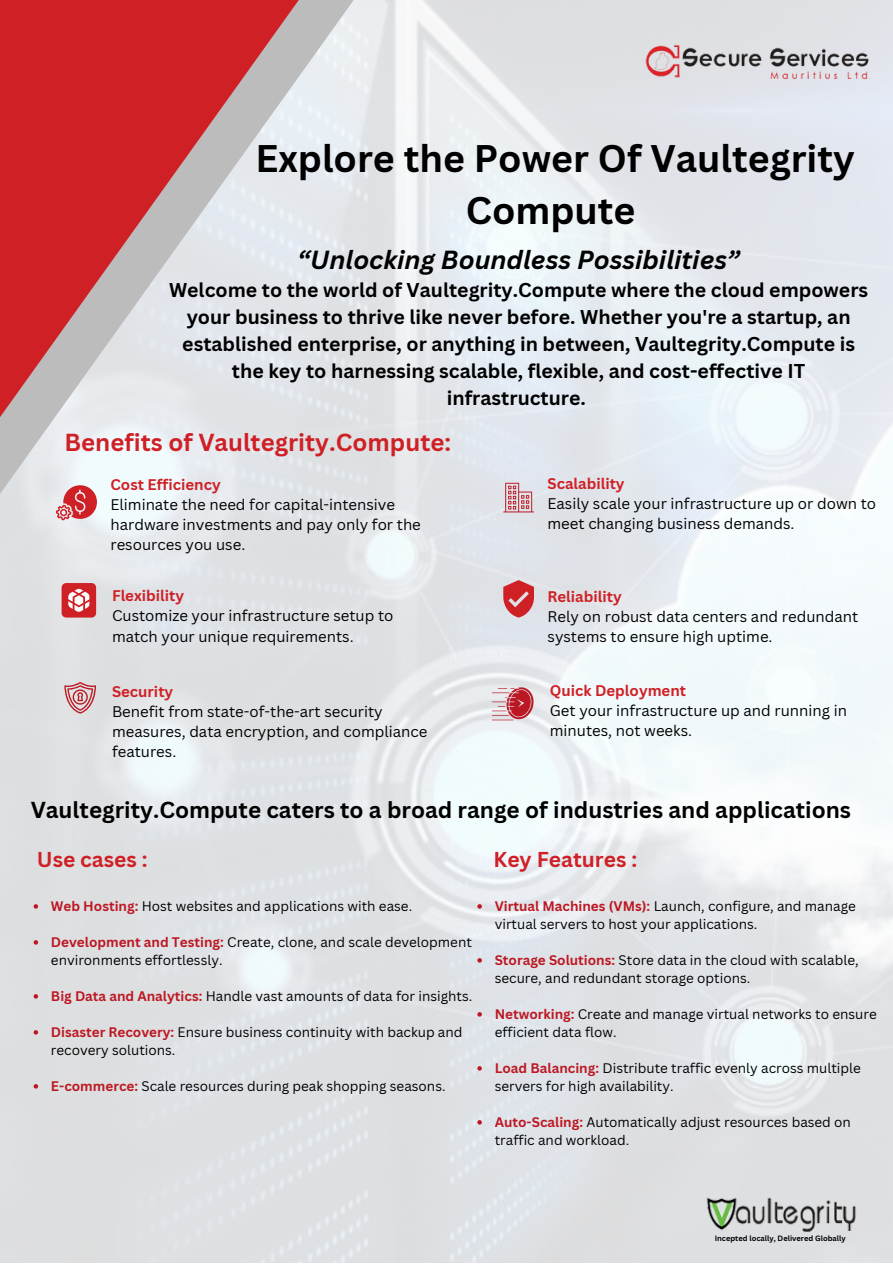
<style>
.page{position:relative;width:893px;height:1264px;background:#fff}
.page>*{position:absolute;margin:0;border:0;box-sizing:border-box;transform-origin:0 0}
.t1{font:700 37.5px/51.8px "Canva Sans";color:#000;text-align:center}
.t2{font:italic 700 25.5px "Canva Sans";color:#000}
.t3{font:700 24px "Canva Sans";color:#cf2026}
.t4{font:700 22.5px "Canva Sans";color:#000}
.t5{font:700 21px "Canva Sans";color:#cf2026}
.t6{font:700 19.5px/27px "Canva Sans";color:#000;text-align:center}
.t7{font:15px/20.2px "Canva Sans";color:#000}
.t8{font:700 15px "Canva Sans";color:#cf2026}
.t9{font:13.5px/18px "Canva Sans";color:#000}
.t10{font:700 7.5px "Canva Sans";color:#000}
.s1{font-weight:700;color:#bc1823}
</style>
<div class="page">
<img style="left:0;top:0;width:892px;height:1262px">
<svg style="left:334px;top:0;width:49px;height:559px;background:#e1e4e7"></svg>
<svg style="left:0;top:0;width:334px;height:571px;background:#d8a0a4"></svg>
<img style="left:636px;top:20px;width:256px;height:81px">
<svg style="left:56px;top:485px;width:41px;height:35px"></svg>
<svg style="left:503px;top:483px;width:30px;height:29px"></svg>
<div style="left:62px;top:583px;width:34px;height:34px;background:#cf2026;border-radius:5px"></div>
<svg style="left:68px;top:588px;width:21px;height:24px"></svg>
<svg style="left:503px;top:580px;width:30px;height:37px"></svg>
<svg style="left:64px;top:682px;width:32px;height:31px"></svg>
<svg style="left:492px;top:687px;width:42px;height:33px"></svg>
<svg style="left:34px;top:904px;width:4px;height:4px"></svg>
<svg style="left:34px;top:940px;width:4px;height:4px"></svg>
<svg style="left:34px;top:994px;width:4px;height:4px"></svg>
<svg style="left:34px;top:1030px;width:4px;height:4px"></svg>
<svg style="left:34px;top:1084px;width:4px;height:4px"></svg>
<svg style="left:477px;top:904px;width:5px;height:4px"></svg>
<svg style="left:477px;top:958px;width:5px;height:4px"></svg>
<svg style="left:477px;top:1012px;width:5px;height:4px"></svg>
<svg style="left:477px;top:1066px;width:5px;height:4px"></svg>
<svg style="left:477px;top:1120px;width:5px;height:4px"></svg>
<img style="left:695px;top:1190px;width:169px;height:44px">
<p class="t1" style="left:255px;top:131px;width:600px">Explore the Power Of Vaultegrity<br>Compute</p>
<p class="t2" style="left:297px;top:242px;width:444px">“Unlocking Boundless Possibilities”</p>
<p class="t6" style="left:169px;top:276px;width:700px">Welcome to the world of Vaultegrity.Compute where the cloud empowers your business to thrive like never before. Whether you're a startup, an established enterprise, or anything in between, Vaultegrity.Compute is the key to harnessing scalable, flexible, and cost-effective IT infrastructure.</p>
<p class="t3" style="left:64px;top:426px;width:388px">Benefits of Vaultegrity.Compute:</p>
<p class="t8" style="left:110px;top:473px;width:112px">Cost Efficiency</p>
<p class="t7" style="left:110px;top:494px;width:312px">Eliminate the need for capital-intensive hardware investments and pay only for the resources you use.</p>
<p class="t8" style="left:112px;top:585px;width:74px">Flexibility</p>
<p class="t7" style="left:112px;top:605px;width:283px">Customize your infrastructure setup to match your unique requirements.</p>
<p class="t8" style="left:112px;top:680px;width:63px">Security</p>
<p class="t7" style="left:112px;top:700px;width:317px">Benefit from state-of-the-art security measures, data encryption, and compliance features.</p>
<p class="t8" style="left:547px;top:473px;width:79px">Scalability</p>
<p class="t7" style="left:547px;top:493px;width:330px">Easily scale your infrastructure up or down to meet changing business demands.</p>
<p class="t8" style="left:547px;top:585px;width:76px">Reliability</p>
<p class="t7" style="left:547px;top:606px;width:312px">Rely on robust data centers and redundant systems to ensure high uptime.</p>
<p class="t8" style="left:549px;top:679px;width:138px">Quick Deployment</p>
<p class="t7" style="left:549px;top:700px;width:299px">Get your infrastructure up and running in minutes, not weeks.</p>
<p class="t4" style="left:31px;top:793px;width:821px">Vaultegrity.Compute caters to a broad range of industries and applications</p>
<p class="t5" style="left:37px;top:845px;width:112px">Use cases :</p>
<p class="t5" style="left:493px;top:844px;width:145px">Key Features :</p>
<p class="t9" style="left:494px;top:896px;width:362px"><span class="s1">Virtual Machines (VMs):</span> Launch, configure, and manage virtual servers to host your applications.</p>
<p class="t9" style="left:494px;top:950px;width:365px"><span class="s1">Storage Solutions:</span> Store data in the cloud with scalable, secure, and redundant storage options.</p>
<p class="t9" style="left:494px;top:1004px;width:383px"><span class="s1">Networking:</span> Create and manage virtual networks to ensure efficient data flow.</p>
<p class="t9" style="left:494px;top:1058px;width:368px"><span class="s1">Load Balancing:</span> Distribute traffic evenly across multiple servers for high availability.</p>
<p class="t9" style="left:494px;top:1112px;width:358px"><span class="s1">Auto-Scaling:</span> Automatically adjust resources based on traffic and workload.</p>
<p class="t9" style="left:51px;top:896px;width:363px"><span class="s1">Web Hosting:</span> Host websites and applications with ease.</p>
<p class="t9" style="left:51px;top:932px;width:422px"><span class="s1">Development and Testing:</span> Create, clone, and scale development environments effortlessly.</p>
<p class="t9" style="left:51px;top:986px;width:423px"><span class="s1">Big Data and Analytics:</span> Handle vast amounts of data for insights.</p>
<p class="t9" style="left:51px;top:1022px;width:413px"><span class="s1">Disaster Recovery:</span> Ensure business continuity with backup and recovery solutions.</p>
<p class="t9" style="left:51px;top:1076px;width:396px"><span class="s1">E-commerce:</span> Scale resources during peak shopping seasons.</p>
<p class="t10" style="left:714px;top:1232px;width:132px">Incepted locally, Delivered Globally</p>
</div>
